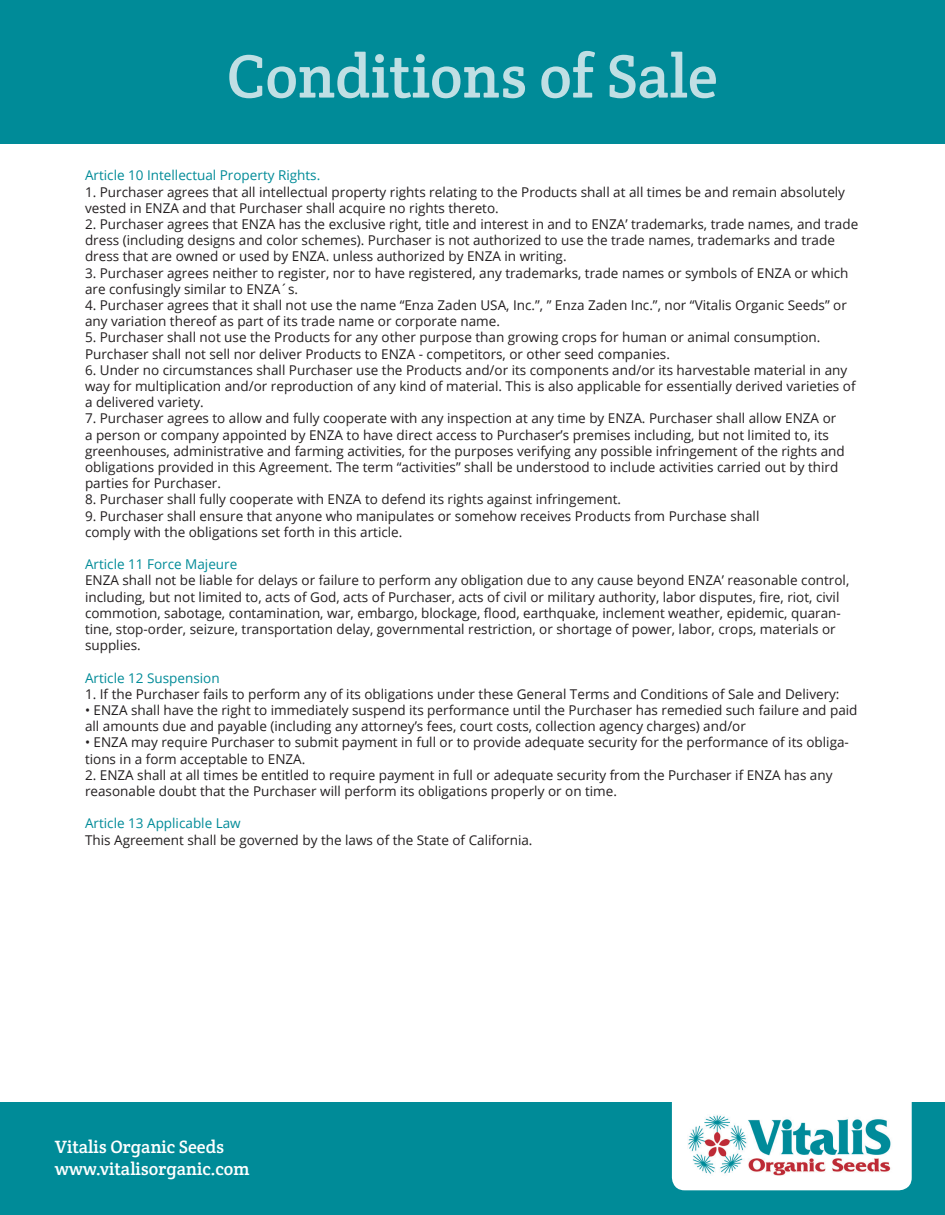
<style>
.page{position:relative;width:945px;height:1215px;background:#fff}
.page>*{position:absolute;margin:0;border:0;box-sizing:border-box;transform-origin:0 0}
.t1{font:61.5px "Crete Round";color:#c0dfe4}
.t2{font:18px/21.6px "Crete Round";color:#fff}
.t3{font:13.5px/16.2px "Open Sans";color:#231f20}
.t4{font:13.5px "Open Sans";color:#008b98}
</style>
<div class="page">
<div style="left:0;top:1102px;width:945px;height:113px;background:#008b98"></div>
<div style="left:672px;top:1081px;width:240px;height:109px;background:#fff;border-radius:13px"></div>
<div style="left:0;top:0;width:945px;height:144px;background:#008b98"></div>
<img style="left:688px;top:1115px;width:203px;height:61px">
<h1 class="t1" style="left:227px;top:37px;width:493px">Conditions of Sale</h1>
<p class="t4" style="left:85px;top:166px;width:237px">Article 10 Intellectual Property Rights.</p>
<p class="t3" style="left:85px;top:183px;width:762px">1. Purchaser agrees that all intellectual property rights relating to the Products shall at all times be and remain absolutely vested in ENZA and that Purchaser shall acquire no rights thereto.</p>
<p class="t3" style="left:85px;top:216px;width:775px">2. Purchaser agrees that ENZA has the exclusive right, title and interest in and to ENZA’ trademarks, trade names, and trade dress (including designs and color schemes). Purchaser is not authorized to use the trade names, trademarks and trade dress that are owned or used by ENZA. unless authorized by ENZA in writing.</p>
<p class="t3" style="left:85px;top:264px;width:765px">3. Purchaser agrees neither to register, nor to have registered, any trademarks, trade names or symbols of ENZA or which are confusingly similar to ENZA´s.</p>
<p class="t3" style="left:85px;top:297px;width:763px">4. Purchaser agrees that it shall not use the name “Enza Zaden USA, Inc.”, ” Enza Zaden Inc.”, nor “Vitalis Organic Seeds” or any variation thereof as part of its trade name or corporate name.</p>
<p class="t3" style="left:85px;top:329px;width:737px">5. Purchaser shall not use the Products for any other purpose than growing crops for human or animal consumption.<br>Purchaser shall not sell nor deliver Products to ENZA - competitors, or other seed companies.</p>
<p class="t3" style="left:85px;top:361px;width:772px">6. Under no circumstances shall Purchaser use the Products and/or its components and/or its harvestable material in any way for multiplication and/or reproduction of any kind of material. This is also applicable for essentially derived varieties of a delivered variety.</p>
<p class="t3" style="left:85px;top:410px;width:761px">7. Purchaser agrees to allow and fully cooperate with any inspection at any time by ENZA. Purchaser shall allow ENZA or a person or company appointed by ENZA to have direct access to Purchaser’s premises including, but not limited to, its greenhouses, administrative and farming activities, for the purposes verifying any possible infringement of the rights and obligations provided in this Agreement. The term “activities” shall be understood to include activities carried out by third parties for Purchaser.</p>
<p class="t3" style="left:85px;top:491px;width:537px">8. Purchaser shall fully cooperate with ENZA to defend its rights against infringement.</p>
<p class="t3" style="left:85px;top:507px;width:676px">9. Purchaser shall ensure that anyone who manipulates or somehow receives Products from Purchase shall</p>
<p class="t3" style="left:85px;top:523px;width:319px">comply with the obligations set forth in this article.</p>
<p class="t4" style="left:85px;top:555px;width:154px">Article 11 Force Majeure</p>
<p class="t3" style="left:85px;top:572px;width:766px">ENZA shall not be liable for delays or failure to perform any obligation due to any cause beyond ENZA’ reasonable control, including, but not limited to, acts of God, acts of Purchaser, acts of civil or military authority, labor disputes, fire, riot, civil commotion, sabotage, contamination, war, embargo, blockage, flood, earthquake, inclement weather, epidemic, quaran&shy;tine, stop-order, seizure, transportation delay, governmental restriction, or shortage of power, labor, crops, materials or supplies.</p>
<p class="t4" style="left:85px;top:668px;width:136px">Article 12 Suspension</p>
<p class="t3" style="left:85px;top:685px;width:756px">1. If the Purchaser fails to perform any of its obligations under these General Terms and Conditions of Sale and Delivery:</p>
<p class="t3" style="left:85px;top:702px;width:774px">• ENZA shall have the right to immediately suspend its performance until the Purchaser has remedied such failure and paid all amounts due and payable (including any attorney’s fees, court costs, collection agency charges) and/or</p>
<p class="t3" style="left:85px;top:734px;width:765px">• ENZA may require Purchaser to submit payment in full or to provide adequate security for the performance of its obliga&shy;tions in a form acceptable to ENZA.</p>
<p class="t3" style="left:85px;top:766px;width:749px">2. ENZA shall at all times be entitled to require payment in full or adequate security from the Purchaser if ENZA has any reasonable doubt that the Purchaser will perform its obligations properly or on time.</p>
<p class="t4" style="left:85px;top:814px;width:157px">Article 13 Applicable Law</p>
<p class="t3" style="left:85px;top:831px;width:449px">This Agreement shall be governed by the laws of the State of California.</p>
<h2 class="t2" style="left:55px;top:1136px;width:196px">Vitalis Organic Seeds www.vitalisorganic.com</h2>
</div>
